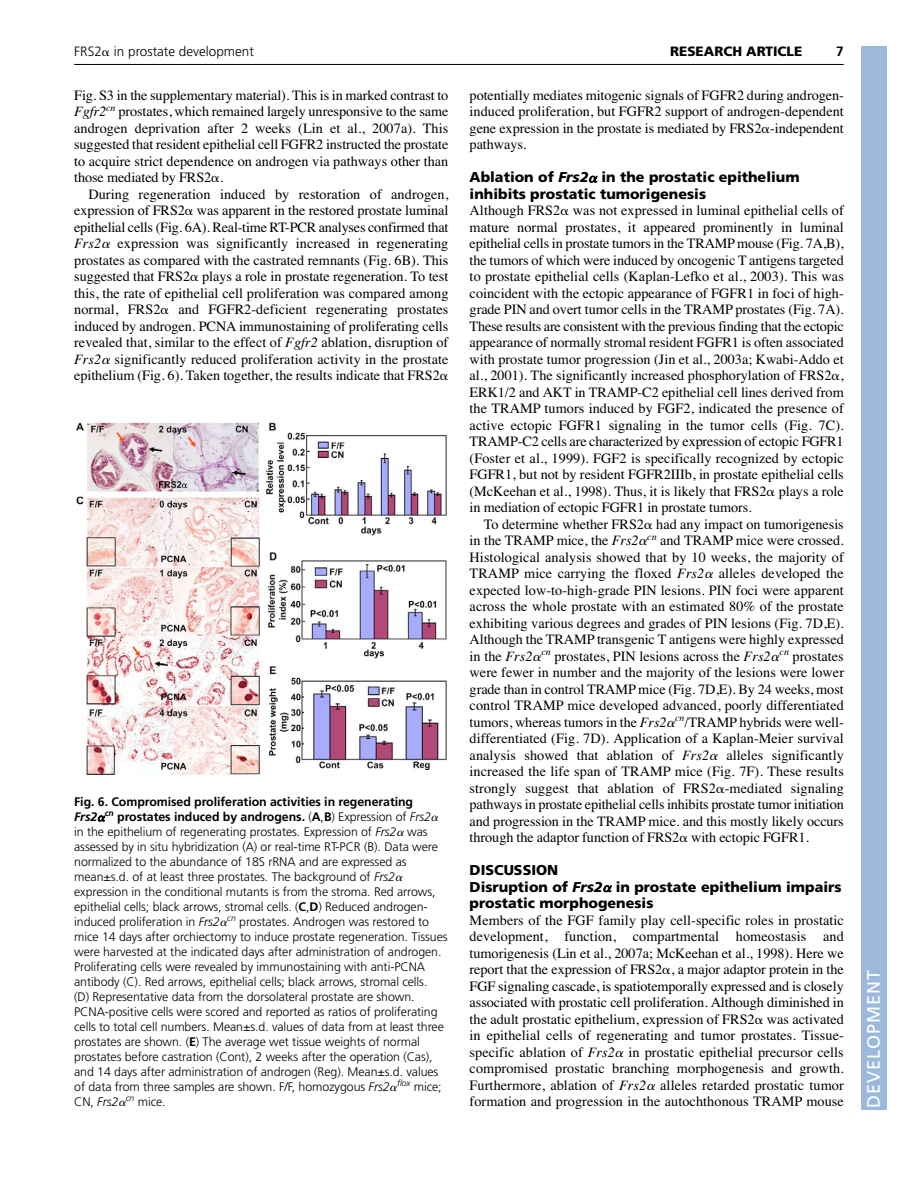
<style>
.page{position:relative;width:918px;height:1188px;background:#fff}
.page>*{position:absolute;margin:0;border:0;box-sizing:border-box;transform-origin:0 0}
.t1{font:18px "Frutiger LT Std";letter-spacing:.055em;color:#fff}
.t2{font:14.25px/16.5px "Times";letter-spacing:-.005em;color:#000;text-align:justify}
.t3{font:900 14.25px/16.5px "Frutiger LT Std";color:#000}
.t4{font:300 13.5px "Frutiger LT Std";color:#000}
.t5{font:900 13.5px "Frutiger LT Std";color:#000}
.t6{font:700 13.5px "Frutiger LT Std";color:#000}
.t7{font:300 12.3px/15px "Frutiger LT Std";letter-spacing:-.005em;color:#000}
.s1{font-family:"Mathematical Pi One";font-weight:400}
.s2{font-style:italic}
.s3{font-family:"Mathematical Pi One"}
.s4{font-family:"Mathematical Pi One";font-style:italic}
.s5{font-weight:700}
.s6{font-weight:700;font-style:italic}
.s7{font-family:"Mathematical Pi One";font-weight:400;font-style:italic}
</style>
<div class="page">
<hr style="left:74px;top:64px;width:770px;height:1px;background:#000">
<img style="left:76px;top:422px;width:371px;height:353px">
<div style="left:861px;top:46px;width:25px;height:1064px;background:#9cb9db"></div>
<p class="t4" style="left:74px;top:46px;width:181px">FRS2<span class="s1">-</span> in prostate development</p>
<p class="t5" style="left:670px;top:46px;width:134px">RESEARCH ARTICLE</p>
<p class="t6" style="left:836px;top:46px;width:9px">7</p>
<p class="t2" style="left:74px;top:88px;width:376px">Fig. S3 in the supplementary material). This is in marked contrast to <span class="s2">Fgfr2</span><sup>cn</sup> prostates, which remained largely unresponsive to the same androgen deprivation after 2 weeks (Lin et al., 2007a). This suggested that resident epithelial cell FGFR2 instructed the prostate to acquire strict dependence on androgen via pathways other than those mediated by FRS2<span class="s3">-</span>.</p>
<p class="t2" style="left:74px;top:187px;width:376px;text-indent:14px">During regeneration induced by restoration of androgen, expression of FRS2<span class="s3">-</span> was apparent in the restored prostate luminal epithelial cells (Fig. 6A). Real-time RT-PCR analyses confirmed that <span class="s2">Frs2</span><span class="s4">-</span> expression was significantly increased in regenerating prostates as compared with the castrated remnants (Fig. 6B). This suggested that FRS2<span class="s3">-</span> plays a role in prostate regeneration. To test this, the rate of epithelial cell proliferation was compared among normal, FRS2<span class="s3">-</span> and FGFR2-deficient regenerating prostates induced by androgen. PCNA immunostaining of proliferating cells revealed that, similar to the effect of <span class="s2">Fgfr2</span> ablation, disruption of <span class="s2">Frs2</span><span class="s4">-</span>significantly reduced proliferation activity in the prostate epithelium (Fig. 6). Taken together, the results indicate that FRS2<span class="s3">-</span></p>
<p class="t7" style="left:74px;top:795px;width:375px"><span class="s5">Fig. 6. Compromised proliferation activities in regenerating </span><span class="s6">Frs2</span><span class="s7">-</span><sup>cn</sup> <span class="s5">prostates induced by androgens.</span> (<span class="s5">A</span>,<span class="s5">B</span>) Expression of <span class="s2">Frs2</span><span class="s7">- </span>in the epithelium of regenerating prostates. Expression of <span class="s2">Frs2</span><span class="s7">-</span>was assessed by in situ hybridization (A) or real-time RT-PCR (B). Data were normalized to the abundance of 18S rRNA and are expressed as mean±s.d. of at least three prostates. The background of <span class="s2">Frs2</span><span class="s7">- </span>expression in the conditional mutants is from the stroma. Red arrows, epithelial cells; black arrows, stromal cells. (<span class="s5">C</span>,<span class="s5">D</span>) Reduced androgen&shy;induced proliferation in <span class="s2">Frs2</span><span class="s7">-</span><sup>cn</sup> prostates. Androgen was restored to mice 14 days after orchiectomy to induce prostate regeneration. Tissues were harvested at the indicated days after administration of androgen.<br>Proliferating cells were revealed by immunostaining with anti-PCNA antibody (C). Red arrows, epithelial cells; black arrows, stromal cells.<br>(D) Representative data from the dorsolateral prostate are shown.<br>PCNA-positive cells were scored and reported as ratios of proliferating cells to total cell numbers. Mean±s.d. values of data from at least three prostates are shown. (<span class="s5">E</span>) The average wet tissue weights of normal prostates before castration (Cont), 2 weeks after the operation (Cas), and 14 days after administration of androgen (Reg). Mean±s.d. values of data from three samples are shown. F/F, homozygous <span class="s2">Frs2</span><span class="s7">-</span><sup>flox</sup> mice; CN, <span class="s2">Frs2</span><span class="s7">-</span><sup>cn</sup> mice.</p>
<p class="t2" style="left:470px;top:88px;width:376px">potentially mediates mitogenic signals of FGFR2 during androgen&shy;induced proliferation, but FGFR2 support of androgen-dependent gene expression in the prostate is mediated by FRS2<span class="s3">-</span>-independent pathways.</p>
<p class="t3" style="left:470px;top:170px;width:332px">Ablation of <span class="s2">Frs2</span><span class="s7">-</span>in the prostatic epithelium inhibits prostatic tumorigenesis</p>
<p class="t2" style="left:470px;top:204px;width:376px">Although FRS2<span class="s3">-</span> was not expressed in luminal epithelial cells of mature normal prostates, it appeared prominently in luminal epithelial cells in prostate tumors in the TRAMP mouse (Fig. 7A,B), the tumors of which were induced by oncogenic T antigens targeted to prostate epithelial cells (Kaplan-Lefko et al., 2003). This was coincident with the ectopic appearance of FGFR1 in foci of high&shy;grade PIN and overt tumor cells in the TRAMP prostates (Fig. 7A).<br>These results are consistent with the previous finding that the ectopic appearance of normally stromal resident FGFR1 is often associated with prostate tumor progression (Jin et al., 2003a; Kwabi-Addo et al., 2001). The significantly increased phosphorylation of FRS2<span class="s3">-</span>, ERK1/2 and AKT in TRAMP-C2 epithelial cell lines derived from the TRAMP tumors induced by FGF2, indicated the presence of active ectopic FGFR1 signaling in the tumor cells (Fig. 7C).<br>TRAMP-C2 cells are characterized by expression of ectopic FGFR1 (Foster et al., 1999). FGF2 is specifically recognized by ectopic FGFR1, but not by resident FGFR2IIIb, in prostate epithelial cells (McKeehan et al., 1998). Thus, it is likely that FRS2<span class="s3">-</span> plays a role in mediation of ectopic FGFR1 in prostate tumors.</p>
<p class="t2" style="left:470px;top:517px;width:376px;text-indent:14px">To determine whether FRS2<span class="s3">-</span> had any impact on tumorigenesis in the TRAMP mice, the <span class="s2">Frs2</span><span class="s4">-</span><sup>cn</sup> and TRAMP mice were crossed.<br>Histological analysis showed that by 10 weeks, the majority of TRAMP mice carrying the floxed <span class="s2">Frs2</span><span class="s4">-</span> alleles developed the expected low-to-high-grade PIN lesions. PIN foci were apparent across the whole prostate with an estimated 80% of the prostate exhibiting various degrees and grades of PIN lesions (Fig. 7D,E).<br>Although the TRAMP transgenic T antigens were highly expressed in the <span class="s2">Frs2</span><span class="s4">-</span><sup>cn</sup> prostates, PIN lesions across the <span class="s2">Frs2</span><span class="s4">-</span><sup>cn</sup> prostates were fewer in number and the majority of the lesions were lower grade than in control TRAMP mice (Fig. 7D,E). By 24 weeks, most control TRAMP mice developed advanced, poorly differentiated tumors, whereas tumors in the <span class="s2">Frs2</span><span class="s4">-</span><sup>cn</sup>/TRAMP hybrids were well&shy;differentiated (Fig. 7D). Application of a Kaplan-Meier survival analysis showed that ablation of <span class="s2">Frs2</span><span class="s4">-</span> alleles significantly increased the life span of TRAMP mice (Fig. 7F). These results strongly suggest that ablation of FRS2<span class="s3">-</span>-mediated signaling pathways in prostate epithelial cells inhibits prostate tumor initiation and progression in the TRAMP mice. and this mostly likely occurs through the adaptor function of FRS2<span class="s3">-</span> with ectopic FGFR1.</p>
<p class="t3" style="left:470px;top:863px;width:373px">DISCUSSION<br>Disruption of <span class="s2">Frs2</span><span class="s7">-</span>in prostate epithelium impairs prostatic morphogenesis</p>
<p class="t2" style="left:470px;top:913px;width:376px">Members of the FGF family play cell-specific roles in prostatic development, function, compartmental homeostasis and tumorigenesis (Lin et al., 2007a; McKeehan et al., 1998). Here we report that the expression of FRS2<span class="s3">-</span>, a major adaptor protein in the FGF signaling cascade, is spatiotemporally expressed and is closely associated with prostatic cell proliferation. Although diminished in the adult prostatic epithelium, expression of FRS2<span class="s3">-</span> was activated in epithelial cells of regenerating and tumor prostates. Tissue&shy;specific ablation of <span class="s2">Frs2</span><span class="s4">-</span> in prostatic epithelial precursor cells compromised prostatic branching morphogenesis and growth.<br>Furthermore, ablation of <span class="s2">Frs2</span><span class="s4">-</span> alleles retarded prostatic tumor formation and progression in the autochthonous TRAMP mouse</p>
<p class="t1" style="left:863px;top:1108px;width:140px;rotate:-90deg">DEVELOPMENT</p>
</div>
